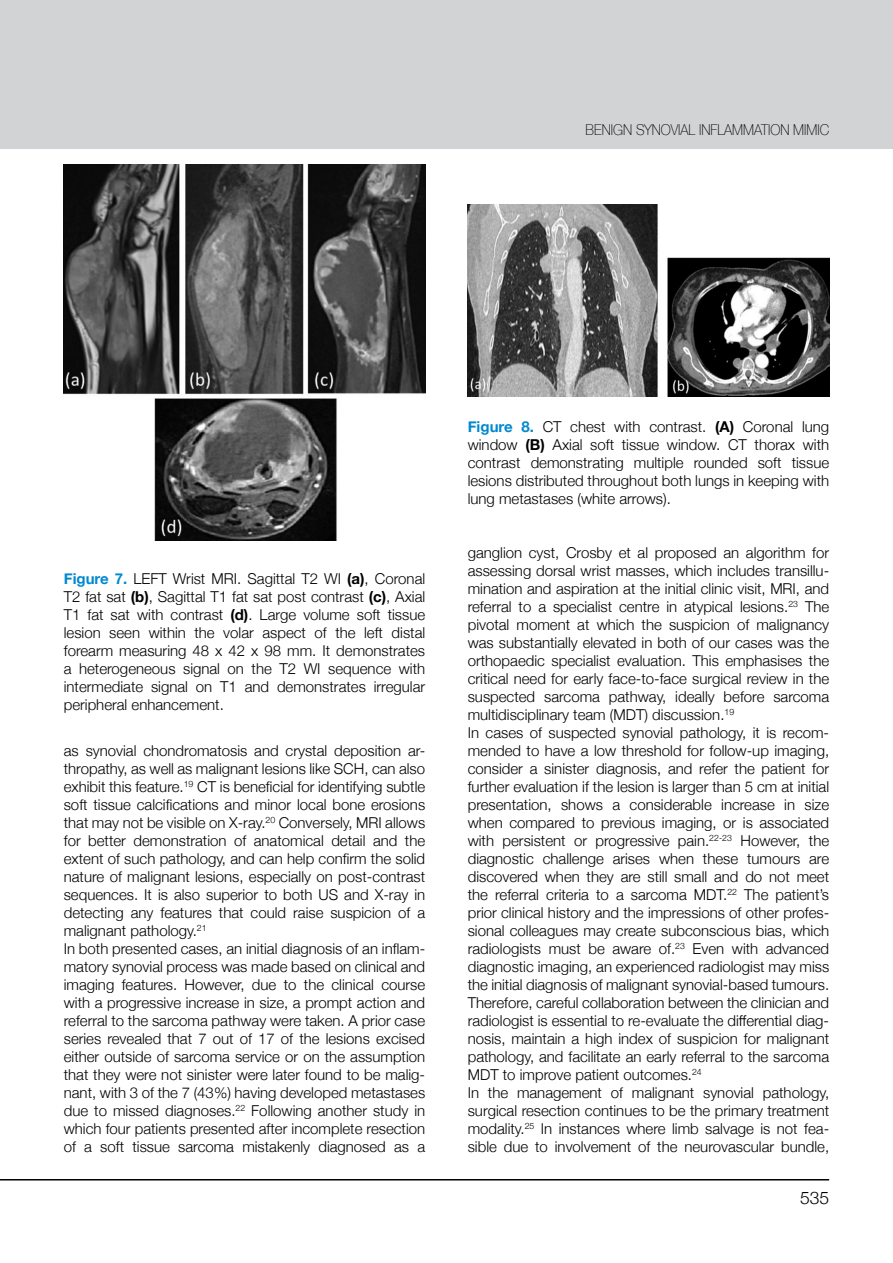
<style>
.page{position:relative;width:893px;height:1263px;background:#fff}
.page>*{position:absolute;margin:0;border:0;box-sizing:border-box;transform-origin:0 0}
.t1{font:300 17.4px "Helvetica Neue";color:#000}
.t2{font:300 15px/18px "Helvetica Neue";color:#000}
.t3{font:100 15px "Helvetica Neue";color:#000;scale:.9 1}
.s1{font-weight:700;color:#0089cf}
.s2{font-weight:700}
</style>
<div class="page">
<hr style="left:0;top:1179px;width:829px;height:1px;background:#000">
<div style="left:0;top:0;width:893px;height:149px;background:#d1d3d4"></div>
<img style="left:64px;top:165px;width:361px;height:375px">
<img style="left:468px;top:204px;width:361px;height:192px">
<p class="t3" style="left:586px;top:119px;width:272px">BENIGN SYNOVIAL INFLAMMATION MIMIC</p>
<p class="t3" style="left:799px;top:119px;width:36px">T TLE</p>
<p class="t2" style="left:64px;top:569px;width:363px;text-align:justify"><span class="s1">Figure 7.</span> LEFT Wrist MRI. Sagittal T2 WI <span class="s2">(a)</span>, Coronal T2 fat sat <span class="s2">(b)</span>, Sagittal T1 fat sat post contrast <span class="s2">(c)</span>, Axial T1 fat sat with contrast <span class="s2">(d)</span>. Large volume soft tissue lesion seen within the volar aspect of the left distal forearm measuring 48 x 42 x 98 mm. It demonstrates a heterogeneous signal on the T2 WI sequence with intermediate signal on T1 and demonstrates irregular peripheral enhancement.</p>
<p class="t2" style="left:64px;top:741px;width:363px">as synovial chondromatosis and crystal deposition ar&shy;thropathy, as well as malignant lesions like SCH, can also exhibit this feature.<sup>19</sup> CT is beneficial for identifying subtle soft tissue calcifications and minor local bone erosions that may not be visible on X-ray.<sup>20</sup> Conversely, MRI allows for better demonstration of anatomical detail and the extent of such pathology, and can help confirm the solid nature of malignant lesions, especially on post-contrast sequences. It is also superior to both US and X-ray in detecting any features that could raise suspicion of a malignant pathology.<sup>21<br></sup>In both presented cases, an initial diagnosis of an inflam&shy;matory synovial process was made based on clinical and imaging features. However, due to the clinical course with a progressive increase in size, a prompt action and referral to the sarcoma pathway were taken. A prior case series revealed that 7 out of 17 of the lesions excised either outside of sarcoma service or on the assumption that they were not sinister were later found to be malig&shy;nant, with 3 of the 7 (43%) having developed metastases due to missed diagnoses.<sup>22</sup> Following another study in which four patients presented after incomplete resection of a soft tissue sarcoma mistakenly diagnosed as a</p>
<p class="t2" style="left:468px;top:417px;width:363px;text-align:justify"><span class="s1">Figure 8.</span> CT chest with contrast. <span class="s2">(A)</span> Coronal lung window <span class="s2">(B)</span> Axial soft tissue window. CT thorax with contrast demonstrating multiple rounded soft tissue lesions distributed throughout both lungs in keeping with lung metastases (white arrows).</p>
<p class="t2" style="left:468px;top:543px;width:363px">ganglion cyst, Crosby et al proposed an algorithm for assessing dorsal wrist masses, which includes transillu&shy;mination and aspiration at the initial clinic visit, MRI, and referral to a specialist centre in atypical lesions.<sup>23</sup> The pivotal moment at which the suspicion of malignancy was substantially elevated in both of our cases was the orthopaedic specialist evaluation. This emphasises the critical need for early face-to-face surgical review in the suspected sarcoma pathway, ideally before sarcoma multidisciplinary team (MDT) discussion.<sup>19<br></sup>In cases of suspected synovial pathology, it is recom&shy;mended to have a low threshold for follow-up imaging, consider a sinister diagnosis, and refer the patient for further evaluation if the lesion is larger than 5 cm at initial presentation, shows a considerable increase in size when compared to previous imaging, or is associated with persistent or progressive pain.<sup>22-23</sup> However, the diagnostic challenge arises when these tumours are discovered when they are still small and do not meet the referral criteria to a sarcoma MDT.<sup>22</sup> The patient’s prior clinical history and the impressions of other profes&shy;sional colleagues may create subconscious bias, which radiologists must be aware of.<sup>23</sup> Even with advanced diagnostic imaging, an experienced radiologist may miss the initial diagnosis of malignant synovial-based tumours.<br>Therefore, careful collaboration between the clinician and radiologist is essential to re-evaluate the differential diag&shy;nosis, maintain a high index of suspicion for malignant pathology, and facilitate an early referral to the sarcoma MDT to improve patient outcomes.<sup>24<br></sup>In the management of malignant synovial pathology, surgical resection continues to be the primary treatment modality.<sup>25</sup> In instances where limb salvage is not fea&shy;sible due to involvement of the neurovascular bundle,</p>
<p class="t1" style="left:800px;top:1184px;width:31px">535</p>
</div>
